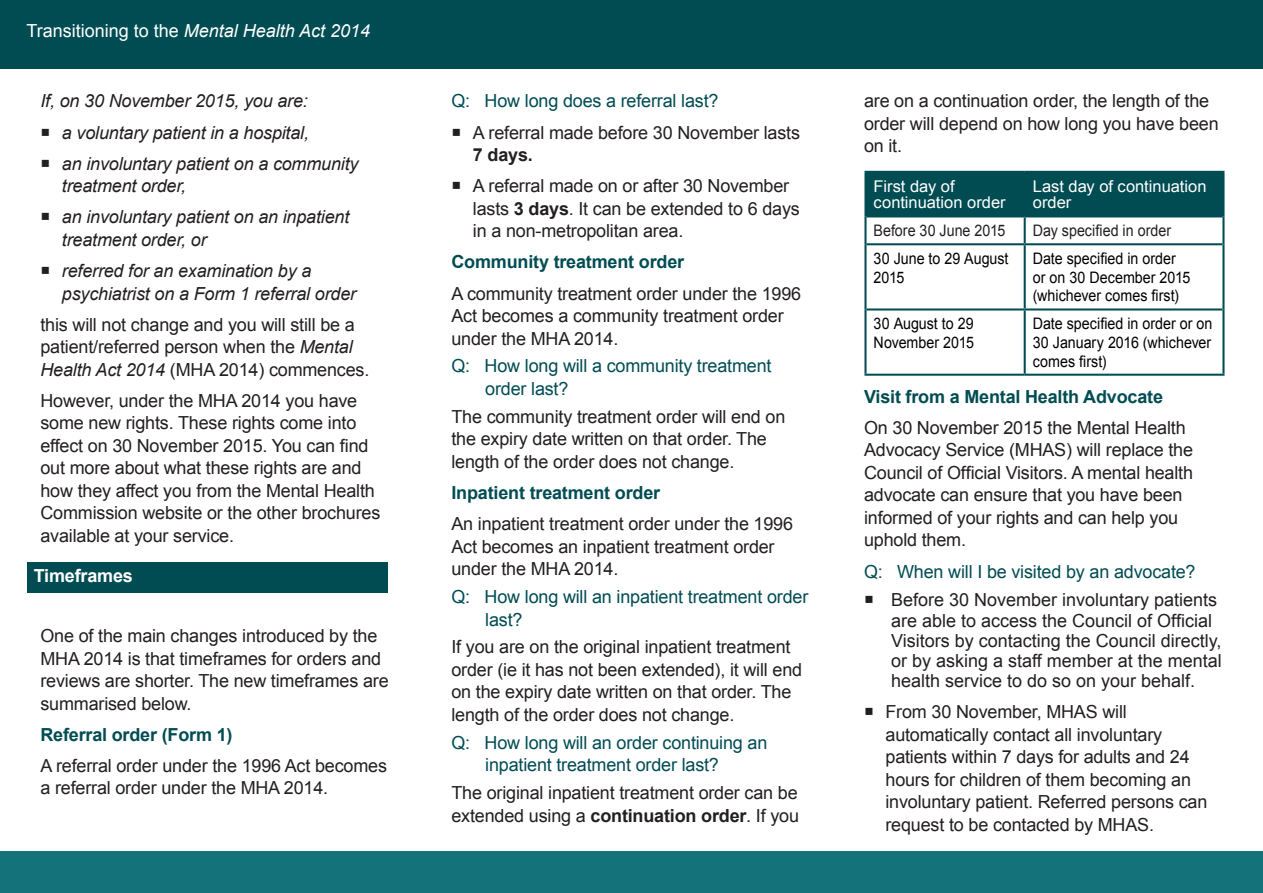
<style>
.page{position:relative;width:1263px;height:893px;background:#fff}
.page>*{position:absolute;margin:0;border:0;box-sizing:border-box;transform-origin:0 0}
.TEXT{font:18px/22.5px "Arial";letter-spacing:-.01em;color:#231f20}
.TEXT-2{font:italic 18px/22.5px "Arial";letter-spacing:-.01em;color:#231f20}
.TEXT-3{font:18px "Arial";letter-spacing:-.01em;color:#004c53}
.TEXT-4{font:700 18px "Arial";letter-spacing:-.01em;color:#004c53}
.t1{font:italic 18px "Arial";color:#fff}
.TEXT-5{font:700 18px "Arial";letter-spacing:-.01em;color:#fff}
._3__text{font:16.2px/16.6px "Arial";color:#fff}
._3__text-2{font:15.9px/18.8px "Arial";color:#000;scale:.9 1}
._3__text-3{font:15.9px "Arial";color:#231f20;scale:.9 1}
.s1{font-style:normal}
.s2{font-style:italic}
.s3{font-weight:700}
</style>
<div class="page">
<div style="left:0;top:0;width:1263px;height:69px;background:#004c53"></div>
<div style="left:0;top:851px;width:1263px;height:42px;background:#14727b"></div>
<div style="left:27px;top:562px;width:360px;height:30px;background:#004c53"></div>
<div style="left:866px;top:173px;width:356px;height:42px;background:#004c53"></div>
<hr style="left:1024px;top:173px;width:2px;height:42px;background:#004c53">
<hr style="left:1024px;top:217px;width:2px;height:26px;background:#004c53">
<hr style="left:1024px;top:245px;width:2px;height:63px;background:#004c53">
<hr style="left:1024px;top:310px;width:2px;height:64px;background:#004c53">
<hr style="left:864px;top:171px;width:161px;height:2px;background:#004c53">
<hr style="left:1025px;top:171px;width:199px;height:2px;background:#004c53">
<hr style="left:866px;top:215px;width:159px;height:2px;background:#004c53">
<hr style="left:1025px;top:215px;width:197px;height:2px;background:#004c53">
<hr style="left:866px;top:243px;width:159px;height:2px;background:#004c53">
<hr style="left:1025px;top:243px;width:197px;height:2px;background:#004c53">
<hr style="left:866px;top:308px;width:159px;height:2px;background:#004c53">
<hr style="left:1025px;top:308px;width:197px;height:2px;background:#004c53">
<hr style="left:864px;top:374px;width:161px;height:2px;background:#004c53">
<hr style="left:1025px;top:374px;width:199px;height:2px;background:#004c53">
<hr style="left:864px;top:173px;width:2px;height:43px;background:#004c53">
<hr style="left:1222px;top:173px;width:2px;height:43px;background:#004c53">
<hr style="left:864px;top:216px;width:2px;height:28px;background:#004c53">
<hr style="left:1222px;top:216px;width:2px;height:28px;background:#004c53">
<hr style="left:864px;top:244px;width:2px;height:65px;background:#004c53">
<hr style="left:1222px;top:244px;width:2px;height:65px;background:#004c53">
<hr style="left:864px;top:309px;width:2px;height:65px;background:#004c53">
<hr style="left:1222px;top:309px;width:2px;height:65px;background:#004c53">
<p class="t1" style="left:26px;top:19px;width:345px"><span class="s1">Transitioning to the</span> Mental Health Act 2014</p>
<p class="TEXT-2" style="left:40px;top:90px;width:269px">If, on 30 November 2015, you are:</p>
<p class="TEXT-2" style="left:62px;top:121px;width:249px">a voluntary patient in a hospital,</p>
<p class="TEXT-2" style="left:62px;top:152px;width:298px">an involuntary patient on a community treatment order,</p>
<p class="TEXT-2" style="left:62px;top:206px;width:289px">an involuntary patient on an inpatient treatment order, or</p>
<p class="TEXT-2" style="left:62px;top:260px;width:296px">referred for an examination by a psychiatrist on a Form 1 referral order</p>
<p class="TEXT" style="left:40px;top:313px;width:330px">this will not change and you will still be a patient/referred person when the <span class="s2">Mental<br>Health Act 2014</span> (MHA 2014) commences.</p>
<p class="TEXT" style="left:40px;top:389px;width:341px">However, under the MHA 2014 you have some new rights. These rights come into effect on 30 November 2015. You can find out more about what these rights are and how they affect you from the Mental Health Commission website or the other brochures available at your service.</p>
<p class="TEXT-5" style="left:34px;top:563px;width:101px">Timeframes</p>
<p class="TEXT" style="left:40px;top:625px;width:350px">One of the main changes introduced by the MHA 2014 is that timeframes for orders and reviews are shorter. The new timeframes are summarised below.</p>
<p class="TEXT-4" style="left:40px;top:722px;width:194px">Referral order (Form 1)</p>
<p class="TEXT" style="left:40px;top:754px;width:348px">A referral order under the 1996 Act becomes a referral order under the MHA 2014.</p>
<p class="TEXT-3" style="left:451px;top:89px;width:268px">Q: How long does a referral last?</p>
<p class="TEXT" style="left:473px;top:121px;width:329px">A referral made before 30 November lasts<br><span class="s3">7 days.</span></p>
<p class="TEXT" style="left:473px;top:175px;width:328px">A referral made on or after 30 November lasts <span class="s3">3 days</span>. It can be extended to 6 days in a non-metropolitan area.</p>
<p class="TEXT-4" style="left:451px;top:250px;width:234px">Community treatment order</p>
<p class="TEXT" style="left:451px;top:282px;width:351px">A community treatment order under the 1996<br>Act becomes a community treatment order under the MHA 2014.</p>
<p class="TEXT-3" style="left:451px;top:354px;width:322px">Q: How long will a community treatment</p>
<p class="TEXT-3" style="left:485px;top:377px;width:85px">order last?</p>
<p class="TEXT" style="left:451px;top:405px;width:335px">The community treatment order will end on the expiry date written on that order. The length of the order does not change.</p>
<p class="TEXT-4" style="left:451px;top:481px;width:210px">Inpatient treatment order</p>
<p class="TEXT" style="left:451px;top:513px;width:343px">An inpatient treatment order under the 1996<br>Act becomes an inpatient treatment order under the MHA 2014.</p>
<p class="TEXT-3" style="left:451px;top:585px;width:358px">Q: How long will an inpatient treatment order</p>
<p class="TEXT-3" style="left:485px;top:607px;width:39px">last?</p>
<p class="TEXT" style="left:451px;top:636px;width:352px">If you are on the original inpatient treatment order (ie it has not been extended), it will end on the expiry date written on that order. The length of the order does not change.</p>
<p class="TEXT-3" style="left:451px;top:731px;width:317px">Q: How long will an order continuing an</p>
<p class="TEXT-3" style="left:485px;top:753px;width:235px">inpatient treatment order last?</p>
<p class="TEXT" style="left:451px;top:782px;width:349px">The original inpatient treatment order can be extended using a <span class="s3">continuation order</span>. If you</p>
<p class="TEXT" style="left:864px;top:90px;width:356px">are on a continuation order, the length of the order will depend on how long you have been on it.</p>
<p class="_3__text" style="left:874px;top:178px;width:134px">First day of continuation order</p>
<p class="_3__text" style="left:1033px;top:178px;width:175px">Last day of continuation order</p>
<p class="_3__text-3" style="left:874px;top:220px;width:148px">Before 30 June 2015</p>
<p class="_3__text-3" style="left:1033px;top:220px;width:155px">Day specified in order</p>
<p class="_3__text-2" style="left:874px;top:249px;width:151px">30 June to 29 August<br>2015</p>
<p class="_3__text-2" style="left:1033px;top:249px;width:177px">Date specified in order or on 30 December 2015 (whichever comes first)</p>
<p class="_3__text-2" style="left:874px;top:314px;width:113px">30 August to 29<br>November 2015</p>
<p class="_3__text-2" style="left:1033px;top:314px;width:201px;text-align:justify">Date specified in order or on 30 January 2016 (whichever comes first)</p>
<p class="TEXT-4" style="left:864px;top:384px;width:300px">Visit from a Mental Health Advocate</p>
<p class="TEXT" style="left:864px;top:417px;width:331px">On 30 November 2015 the Mental Health Advocacy Service (MHAS) will replace the Council of Official Visitors. A mental health advocate can ensure that you have been informed of your rights and can help you uphold them.</p>
<p class="TEXT-3" style="left:864px;top:559px;width:333px">Q: When will I be visited by an advocate?</p>
<p class="TEXT" style="left:891px;top:590px;width:332px;line-height:20.2px">Before 30 November involuntary patients are able to access the Council of Official Visitors by contacting the Council directly, or by asking a staff member at the mental health service to do so on your behalf.</p>
<p class="TEXT" style="left:885px;top:701px;width:323px">From 30 November, MHAS will automatically contact all involuntary patients within 7 days for adults and 24 hours for children of them becoming an involuntary patient. Referred persons can request to be contacted by MHAS.</p>
</div>
